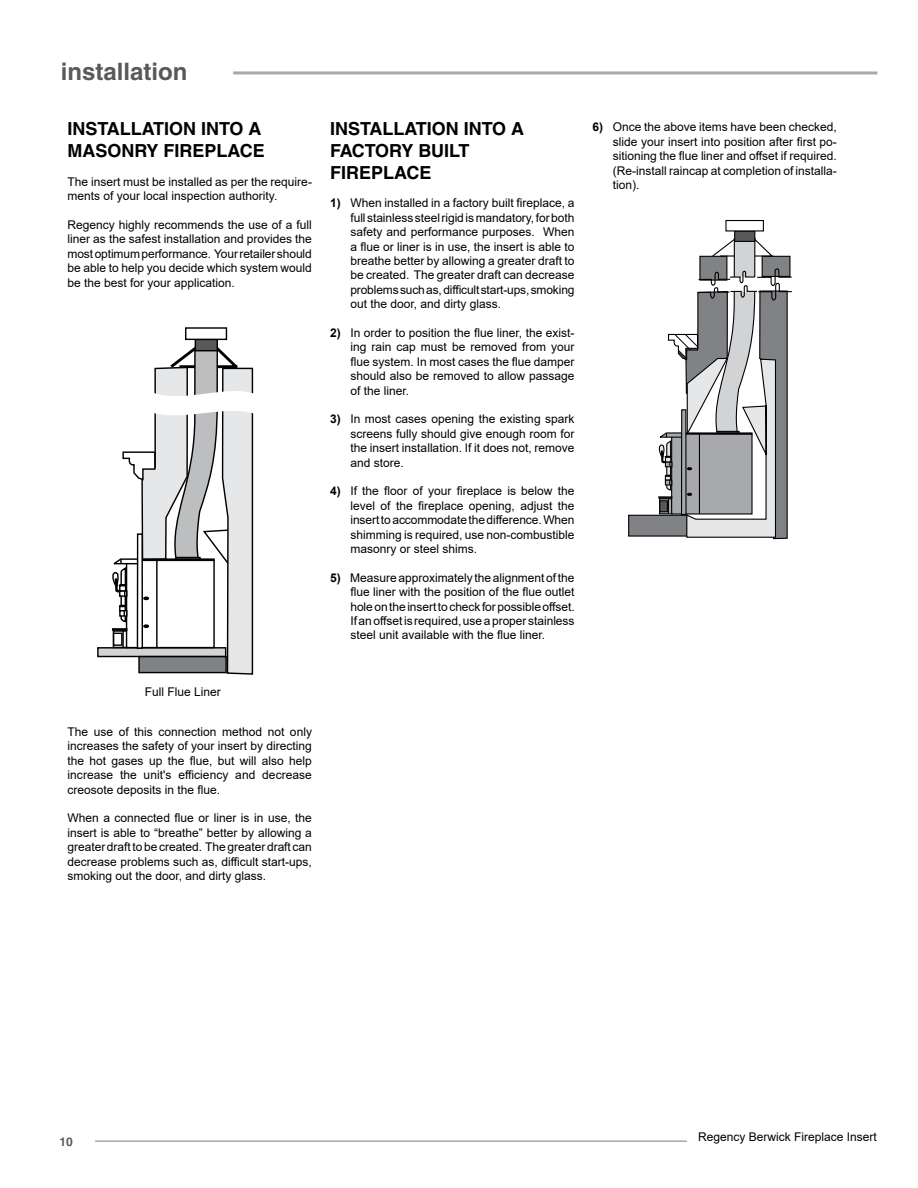
<style>
.page{position:relative;width:918px;height:1188px;background:#fff}
.page>*{position:absolute;margin:0;border:0;box-sizing:border-box;transform-origin:0 0}
.t1{font:700 24px "Helvetica";color:#58595b}
.t2{font:700 18px/21.6px "Helvetica";color:#000}
.t3{font:12px/14.4px "Arial";color:#000;text-align:justify}
.t4{font:700 12px "Helvetica";color:#58595b}
.s1{font-weight:700}
</style>
<div class="page">
<hr style="left:95px;top:1140px;width:592px;height:2px;background:#a7a9ac">
<hr style="left:233px;top:71px;width:644px;height:3px;background:#a7a9ac">
<div style="left:628px;top:515px;width:60px;height:22px;background:#808285;border:1px solid #000"></div>
<div style="left:734px;top:230px;width:21px;height:12px;background:#58595b;border:1px solid #000"></div>
<div style="left:725px;top:220px;width:39px;height:11px;background:#fff;border:1px solid #000"></div>
<svg style="left:657px;top:237px;width:135px;height:303px"></svg>
<div style="left:97px;top:647px;width:129px;height:10px;background:#d1d3d4;border:1px solid #000"></div>
<div style="left:195px;top:339px;width:23px;height:12px;background:#58595b;border:1px solid #000"></div>
<div style="left:185px;top:327px;width:42px;height:13px;background:#fff;border:1px solid #000"></div>
<svg style="left:109px;top:344px;width:145px;height:331px"></svg>
<h1 class="t1" style="left:61px;top:57px;width:128px">installation</h1>
<h2 class="t2" style="left:68px;top:118px;width:199px">INSTALLATION INTO A<br>MASONRY FIREPLACE</h2>
<p class="t3" style="left:68px;top:174px;width:246px">The insert must be installed as per the require&shy;ments of your local inspection authority.</p>
<p class="t3" style="left:68px;top:218px;width:246px">Regency highly recommends the use of a full liner as the safest installation and provides the most optimum performance. Your retailer should be able to help you decide which system would be the best for your application.</p>
<h2 class="t2" style="left:330px;top:118px;width:196px">INSTALLATION INTO A<br>FACTORY BUILT<br>FIREPLACE</h2>
<p class="t3" style="left:350px;top:196px;width:226px;text-indent:-20px"><span class="s1">1)</span> When installed in a factory built fireplace, a full stainless steel rigid is mandatory, for both safety and performance purposes. When a flue or liner is in use, the insert is able to breathe better by allowing a greater draft to be created. The greater draft can decrease problems such as, difficult start-ups, smoking out the door, and dirty glass.</p>
<p class="t3" style="left:350px;top:326px;width:226px;text-indent:-20px"><span class="s1">2)</span> In order to position the flue liner, the exist&shy;ing rain cap must be removed from your flue system. In most cases the flue damper should also be removed to allow passage of the liner.</p>
<p class="t3" style="left:350px;top:412px;width:226px;text-indent:-20px"><span class="s1">3)</span> In most cases opening the existing spark screens fully should give enough room for the insert installation. If it does not, remove and store.</p>
<p class="t3" style="left:350px;top:484px;width:226px;text-indent:-20px"><span class="s1">4)</span> If the floor of your fireplace is below the level of the fireplace opening, adjust the insert to accommodate the difference. When shimming is required, use non-combustible masonry or steel shims.</p>
<p class="t3" style="left:350px;top:570px;width:226px;text-indent:-20px"><span class="s1">5)</span> Measure approximately the alignment of the flue liner with the position of the flue outlet hole on the insert to check for possible offset.<br>If an offset is required, use a proper stainless steel unit available with the flue liner.</p>
<p class="t3" style="left:613px;top:120px;width:226px;text-indent:-20px"><span class="s1">6)</span> Once the above items have been checked, slide your insert into position after first po&shy;sitioning the flue liner and offset if required. (Re-install raincap at completion of installa&shy;tion).</p>
<p class="t3" style="left:145px;top:684px;width:78px">Full Flue Liner</p>
<p class="t3" style="left:68px;top:724px;width:246px">The use of this connection method not only increases the safety of your insert by directing the hot gases up the flue, but will also help increase the unit's efficiency and decrease creosote deposits in the flue.</p>
<p class="t3" style="left:68px;top:811px;width:246px">When a connected flue or liner is in use, the insert is able to “breathe” better by allowing a greater draft to be created. The greater draft can decrease problems such as, difficult start-ups, smoking out the door, and dirty glass.</p>
<p class="t4" style="left:60px;top:1134px;width:15px">10</p>
<p class="t3" style="left:698px;top:1130px;width:180px">Regency Berwick Fireplace Insert</p>
</div>
